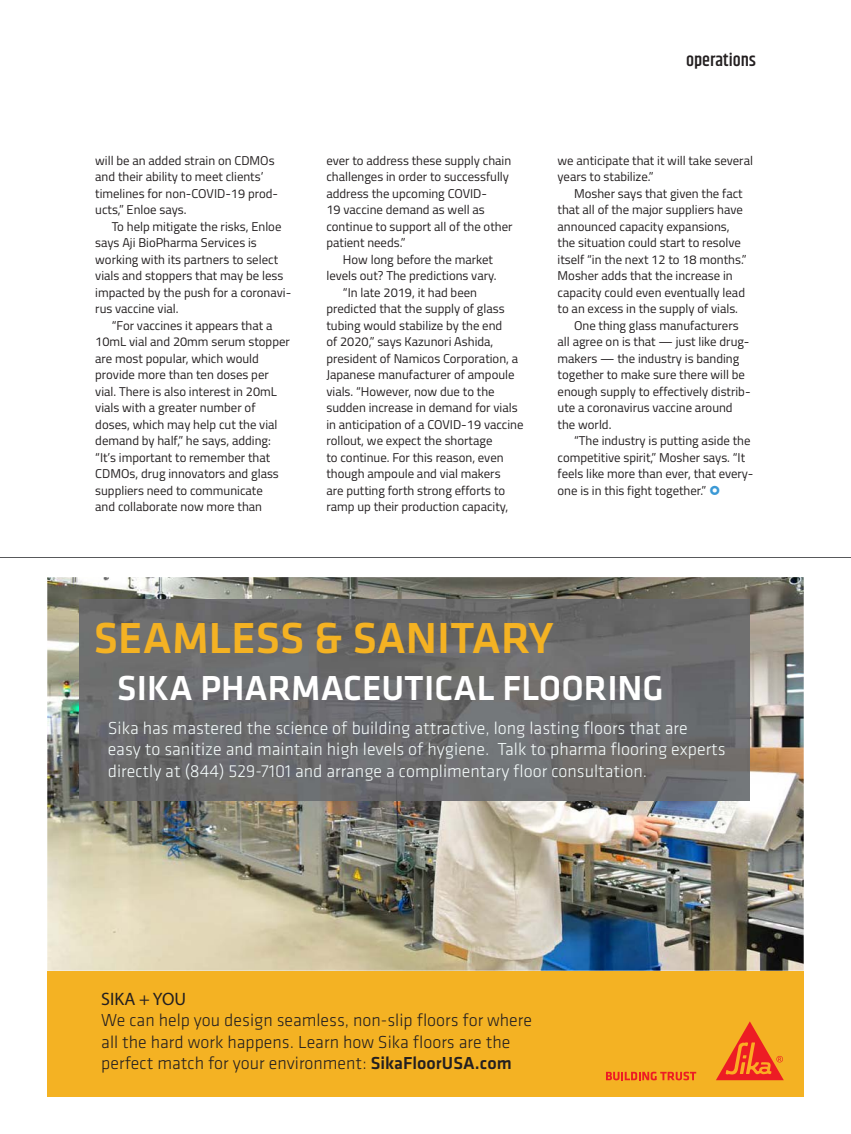
<style>
.page{position:relative;width:851px;height:1134px;background:#fff}
.page>*{position:absolute;margin:0;border:0;box-sizing:border-box;transform-origin:0 0}
.t1{font:500 45px "Klavika";color:#f4b223}
.t2{font:500 36px "Klavika";color:#fff}
.t3{font:300 18px/21.6px "Klavika";color:#f4fbfb}
.t4{font:300 18px/21.6px "Klavika";color:#231f20}
.t5{font:700 18px "Khand";color:#231f20}
.t6{font:18px "Myriad Pro";color:#231f20}
.t7{font:12.75px/16.5px "Titillium";color:#231f20}
.s1{font-weight:500}
</style>
<div class="page">
<img style="left:47px;top:577px;width:756px;height:394px">
<div style="left:47px;top:971px;width:756px;height:126px;background:#f4b223"></div>
<svg style="left:606px;top:1072px;width:90px;height:8px"></svg>
<svg style="left:716px;top:1021px;width:67px;height:59px"></svg>
<img style="left:80px;top:599px;width:669px;height:201px">
<hr style="left:0;top:557px;width:850px;height:1px;background:#58595b">
<p class="t7" style="left:95px;top:154px;width:184px">will be an added strain on CDMOs and their ability to meet clients’ timelines for non-COVID-19 prod&shy;ucts,” Enloe says.</p>
<p class="t7" style="left:95px;top:220px;width:197px;text-indent:16px">To help mitigate the risks, Enloe says Aji BioPharma Services is working with its partners to select vials and stoppers that may be less impacted by the push for a coronavi&shy;rus vaccine vial.</p>
<p class="t7" style="left:95px;top:319px;width:196px;text-indent:16px">“For vaccines it appears that a<br>10mL vial and 20mm serum stopper are most popular, which would provide more than ten doses per vial. There is also interest in 20mL vials with a greater number of doses, which may help cut the vial demand by half,” he says, adding: “It’s important to remember that<br>CDMOs, drug innovators and glass suppliers need to communicate<br>and collaborate now more than</p>
<p class="t7" style="left:326px;top:154px;width:186px">ever to address these supply chain</p>
<p class="t7" style="left:326px;top:170px;width:184px">challenges in order to successfully</p>
<p class="t7" style="left:326px;top:187px;width:162px">address the upcoming COVID-</p>
<p class="t7" style="left:326px;top:203px;width:160px">19 vaccine demand as well as</p>
<p class="t7" style="left:326px;top:220px;width:188px">continue to support all of the other</p>
<p class="t7" style="left:326px;top:236px;width:81px">patient needs.”</p>
<p class="t7" style="left:343px;top:253px;width:152px">How long before the market</p>
<p class="t7" style="left:326px;top:269px;width:172px">levels out? The predictions vary.</p>
<p class="t7" style="left:343px;top:286px;width:136px">“In late 2019, it had been</p>
<p class="t7" style="left:326px;top:302px;width:180px">predicted that the supply of glass</p>
<p class="t7" style="left:326px;top:319px;width:177px">tubing would stabilize by the end</p>
<p class="t7" style="left:326px;top:335px;width:168px">of 2020,” says Kazunori Ashida,</p>
<p class="t7" style="left:326px;top:352px;width:193px">president of Namicos Corporation, a</p>
<p class="t7" style="left:326px;top:368px;width:190px">Japanese manufacturer of ampoule</p>
<p class="t7" style="left:326px;top:385px;width:170px">vials. “However, now due to the</p>
<p class="t7" style="left:326px;top:401px;width:193px">sudden increase in demand for vials</p>
<p class="t7" style="left:326px;top:418px;width:199px">in anticipation of a COVID-19 vaccine</p>
<p class="t7" style="left:326px;top:434px;width:167px">rollout, we expect the shortage</p>
<p class="t7" style="left:326px;top:451px;width:179px">to continue. For this reason, even</p>
<p class="t7" style="left:326px;top:467px;width:176px">though ampoule and vial makers</p>
<p class="t7" style="left:326px;top:484px;width:180px">are putting forth strong efforts to</p>
<p class="t7" style="left:326px;top:500px;width:183px">ramp up their production capacity,</p>
<h3 class="t5" style="left:686px;top:53px;width:71px">operations</h3>
<p class="t7" style="left:557px;top:154px;width:197px">we anticipate that it will take several years to stabilize.”</p>
<p class="t7" style="left:574px;top:187px;width:170px">Mosher says that given the fact</p>
<p class="t7" style="left:557px;top:203px;width:187px">that all of the major suppliers have</p>
<p class="t7" style="left:557px;top:220px;width:173px">announced capacity expansions,</p>
<p class="t7" style="left:557px;top:236px;width:185px">the situation could start to resolve</p>
<p class="t7" style="left:557px;top:253px;width:191px">itself “in the next 12 to 18 months.”</p>
<p class="t7" style="left:557px;top:269px;width:177px">Mosher adds that the increase in</p>
<p class="t7" style="left:557px;top:286px;width:189px">capacity could even eventually lead</p>
<p class="t7" style="left:557px;top:302px;width:182px">to an excess in the supply of vials.</p>
<p class="t7" style="left:574px;top:319px;width:166px">One thing glass manufacturers</p>
<p class="t7" style="left:557px;top:335px;width:193px">all agree on is that — just like drug-</p>
<p class="t7" style="left:557px;top:352px;width:183px">makers — the industry is banding</p>
<p class="t7" style="left:557px;top:368px;width:189px">together to make sure there will be</p>
<p class="t7" style="left:557px;top:385px;width:194px">enough supply to effectively distrib-</p>
<p class="t7" style="left:557px;top:401px;width:177px">ute a coronavirus vaccine around</p>
<p class="t7" style="left:557px;top:418px;width:55px">the world.</p>
<p class="t7" style="left:574px;top:434px;width:178px">“The industry is putting aside the</p>
<p class="t7" style="left:557px;top:451px;width:189px">competitive spirit,” Mosher says. “It</p>
<p class="t7" style="left:557px;top:467px;width:197px">feels like more than ever, that every-</p>
<p class="t7" style="left:557px;top:484px;width:150px">one is in this fight together.”</p>
<h1 class="t1" style="left:94px;top:612px;width:461px">SEAMLESS &amp; SANITARY</h1>
<h2 class="t2" style="left:117px;top:667px;width:548px">SIKA PHARMACEUTICAL FLOORING</h2>
<p class="t3" style="left:108px;top:719px;width:619px">Sika has mastered the science of building attractive, long lasting floors that are<br>easy to sanitize and maintain high levels of hygiene. Talk to pharma flooring experts directly at (844) 529-7101 and arrange a complimentary floor consultation.</p>
<h3 class="t6" style="left:101px;top:988px;width:86px">SIKA + YOU</h3>
<h3 class="t4" style="left:101px;top:1011px;width:432px">We can help you design seamless, non-slip floors for where all the hard work happens. Learn how Sika floors are the perfect match for your environment: <span class="s1">SikaFloorUSA.com</span></h3>
</div>
